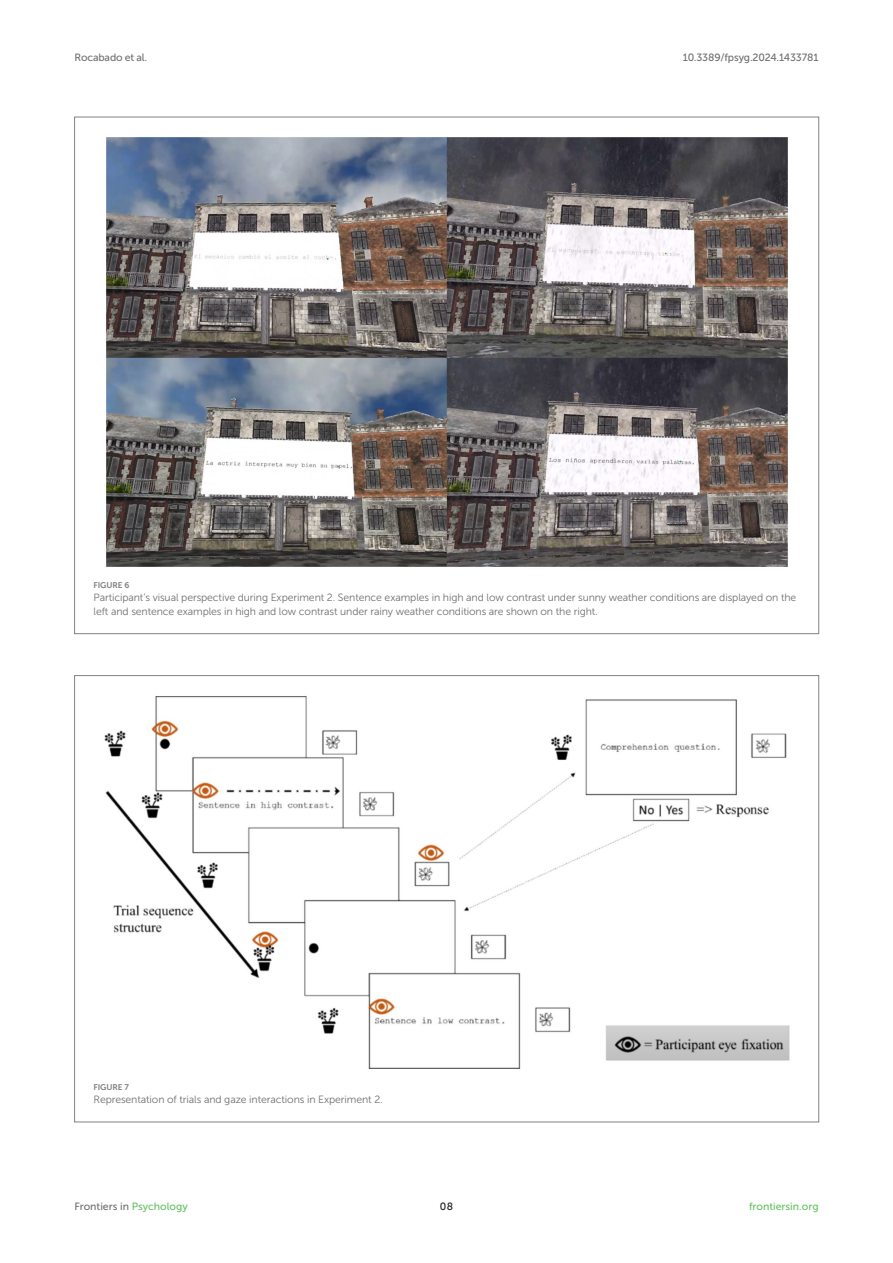
<style>
.page{position:relative;width:893px;height:1263px;background:#fff}
.page>*{position:absolute;margin:0;border:0;box-sizing:border-box;transform-origin:0 0}
.FIG_LEG{font:10.5px/13.5px "Museo Sans 300";letter-spacing:-.01em;color:#706f70}
.t1{font:10.5px "Museo Sans 500";letter-spacing:-.015em;color:#706f70}
.t2{font:10.5px "Museo Sans 500";color:#65c161}
.t3{font:10.5px "Museo Sans 500";color:#1b1c1b}
.FIG_HD{font:8.25px "Museo Sans 700";letter-spacing:-.01em;color:#7e7f7f}
.s1{color:#65c161}
</style>
<div class="page">
<img style="left:106px;top:137px;width:682px;height:430px">
<img style="left:104px;top:696px;width:686px;height:373px">
<p class="t1" style="left:74px;top:51px;width:74px">Rocabado et al.</p>
<p class="t1" style="left:683px;top:51px;width:137px">10.3389/fpsyg.2024.1433781</p>
<p class="FIG_HD" style="left:94px;top:580px;width:37px">FIGURE 6</p>
<p class="FIG_LEG" style="left:94px;top:591px;width:704px">Participant’s visual perspective during Experiment 2. Sentence examples in high and low contrast under sunny weather conditions are displayed on the left and sentence examples in high and low contrast under rainy weather conditions are shown on the right.</p>
<p class="FIG_HD" style="left:94px;top:1082px;width:37px">FIGURE 7</p>
<p class="FIG_LEG" style="left:94px;top:1093px;width:291px">Representation of trials and gaze interactions in Experiment 2.</p>
<p class="t1" style="left:74px;top:1200px;width:115px">Frontiers in <span class="s1">Psychology</span></p>
<p class="t3" style="left:440px;top:1200px;width:15px">08</p>
<p class="t2" style="left:749px;top:1200px;width:71px">frontiersin.org</p>
</div>
